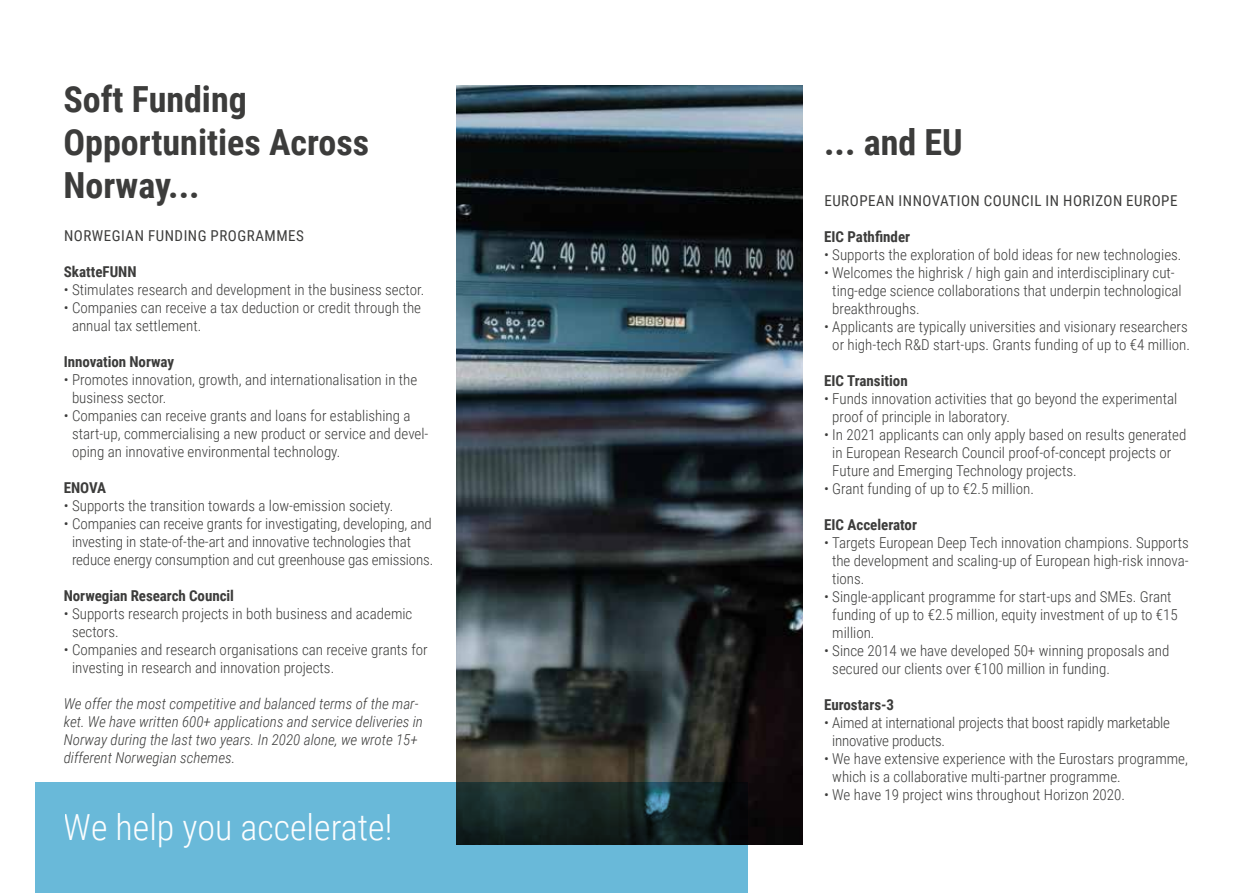
<style>
.page{position:relative;width:1259px;height:893px;background:#fff}
.page>*{position:absolute;margin:0;border:0;box-sizing:border-box;transform-origin:0 0}
.t1{font:700 36px/43.2px "Roboto Condensed";color:#3c3c3b}
.t2{font:300 36px "Roboto Condensed";color:#fff}
.t3{font:300 15px/18px "Roboto Condensed";color:#3c3c3b}
.t4{font:italic 300 15px/18px "Roboto Condensed";color:#3c3c3b}
.t5{font:700 15px "Roboto Condensed";letter-spacing:-.005em;color:#3c3c3b}
.t6{font:15px "Roboto Condensed";letter-spacing:.035em;color:#3c3c3b}
</style>
<div class="page">
<img style="left:456px;top:85px;width:347px;height:759px">
<svg style="left:35px;top:782px;width:713px;height:111px;background:#5596ae"></svg>
<h1 class="t1" style="left:63px;top:76px;width:307px">Soft Funding<br>Opportunities Across<br>Norway...</h1>
<p class="t6" style="left:64px;top:225px;width:241px">NORWEGIAN FUNDING PROGRAMMES</p>
<p class="t5" style="left:64px;top:261px;width:74px">SkatteFUNN</p>
<p class="t3" style="left:64px;top:280px;width:362px">• Stimulates research and development in the business sector.</p>
<p class="t3" style="left:72px;top:298px;width:350px;text-indent:-8px">• Companies can receive a tax deduction or credit through the annual tax settlement.</p>
<p class="t5" style="left:64px;top:351px;width:112px">Innovation Norway</p>
<p class="t3" style="left:72px;top:370px;width:347px;text-indent:-8px">• Promotes innovation, growth, and internationalisation in the business sector.</p>
<p class="t3" style="left:72px;top:406px;width:358px;text-indent:-8px">• Companies can receive grants and loans for establishing a start-up, commercialising a new product or service and devel&shy;oping an innovative environmental technology.</p>
<p class="t5" style="left:64px;top:477px;width:44px">ENOVA</p>
<p class="t3" style="left:64px;top:496px;width:331px">• Supports the transition towards a low-emission society.</p>
<p class="t3" style="left:72px;top:514px;width:363px;text-indent:-8px">• Companies can receive grants for investigating, developing, and investing in state-of-the-art and innovative technologies that reduce energy consumption and cut greenhouse gas emissions.</p>
<p class="t5" style="left:64px;top:585px;width:172px">Norwegian Research Council</p>
<p class="t3" style="left:72px;top:604px;width:342px;text-indent:-8px">• Supports research projects in both business and academic sectors.</p>
<p class="t3" style="left:72px;top:640px;width:357px;text-indent:-8px">• Companies and research organisations can receive grants for investing in research and innovation projects.</p>
<p class="t4" style="left:64px;top:694px;width:361px">We offer the most competitive and balanced terms of the mar&shy;ket. We have written 600+ applications and service deliveries in Norway during the last two years. In 2020 alone, we wrote 15+ different Norwegian schemes.</p>
<h1 class="t2" style="left:64px;top:802px;width:330px">We help you accelerate!</h1>
<h1 class="t1" style="left:824px;top:120px;width:140px">... and EU</h1>
<p class="t6" style="left:824px;top:190px;width:355px">EUROPEAN INNOVATION COUNCIL IN HORIZON EUROPE</p>
<p class="t5" style="left:824px;top:226px;width:88px">EIC Pathfinder</p>
<p class="t3" style="left:824px;top:245px;width:359px">• Supports the exploration of bold ideas for new technologies.</p>
<p class="t3" style="left:832px;top:263px;width:351px;text-indent:-8px">• Welcomes the highrisk / high gain and interdisciplinary cut&shy;ting-edge science collaborations that underpin technological breakthroughs.</p>
<p class="t3" style="left:824px;top:317px;width:367px;text-align:center">• Applicants are typically universities and visionary researchers or high-tech R&amp;D start-ups. Grants funding of up to €4 million.</p>
<p class="t5" style="left:824px;top:370px;width:85px">EIC Transition</p>
<p class="t3" style="left:832px;top:389px;width:346px;text-indent:-8px">• Funds innovation activities that go beyond the experimental proof of principle in laboratory.</p>
<p class="t3" style="left:832px;top:425px;width:355px;text-indent:-8px">• In 2021 applicants can only apply based on results generated in European Research Council proof-of-concept projects or<br>Future and Emerging Technology projects.</p>
<p class="t3" style="left:824px;top:479px;width:211px">• Grant funding of up to €2.5 million.</p>
<p class="t5" style="left:824px;top:514px;width:94px">EIC Accelerator</p>
<p class="t3" style="left:832px;top:533px;width:358px;text-align:justify;text-indent:-8px">• Targets European Deep Tech innovation champions. Supports the development and scaling-up of European high-risk innova&shy;tions.</p>
<p class="t3" style="left:832px;top:587px;width:347px;text-indent:-8px">• Single-applicant programme for start-ups and SMEs. Grant funding of up to €2.5 million, equity investment of up to €15 million.</p>
<p class="t3" style="left:832px;top:641px;width:339px;text-indent:-8px">• Since 2014 we have developed 50+ winning proposals and secured our clients over €100 million in funding.</p>
<p class="t5" style="left:824px;top:694px;width:72px">Eurostars-3</p>
<p class="t3" style="left:832px;top:713px;width:339px;text-indent:-8px">• Aimed at international projects that boost rapidly marketable innovative products.</p>
<p class="t3" style="left:832px;top:749px;width:357px;text-indent:-8px">• We have extensive experience with the Eurostars programme, which is a collaborative multi-partner programme.</p>
<p class="t3" style="left:824px;top:785px;width:302px">• We have 19 project wins throughout Horizon 2020.</p>
</div>
